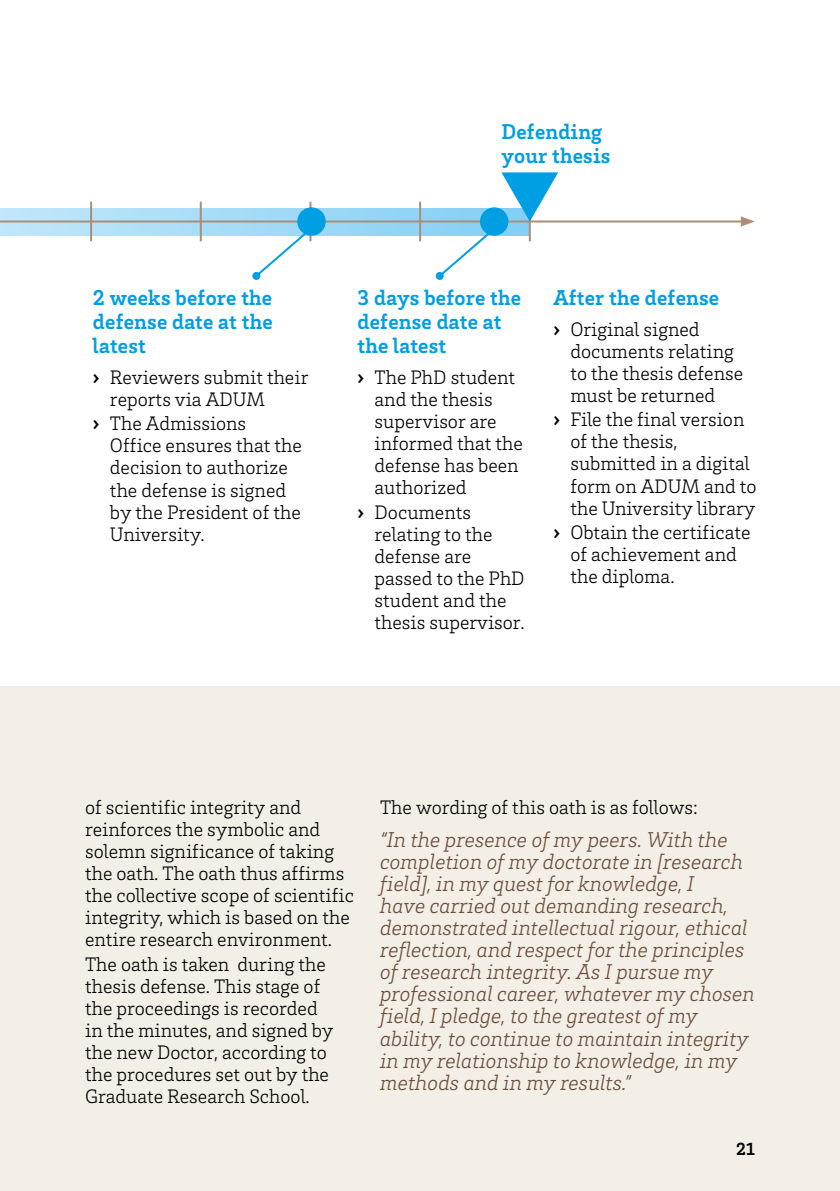
<style>
.page{position:relative;width:840px;height:1191px;background:#fff}
.page>*{position:absolute;margin:0;border:0;box-sizing:border-box;transform-origin:0 0}
.t1{font:italic 300 22px/22px "Brix Slab";color:#6a4f3e}
.t2{font:700 22px/24px "Brix Slab";letter-spacing:.01em;color:#009ee3}
.t3{font:300 20px/22px "Brix Slab";color:#000}
.t4{font:700 18px "Brix Slab";color:#000}
.s1{font-weight:700}
</style>
<div class="page">
<div style="left:0;top:686px;width:839px;height:505px;background:#f3efe7"></div>
<svg style="left:0;top:208px;width:436px;height:27px;background:#a8dbf4"></svg>
<hr style="left:90px;top:202px;width:2px;height:39px;background:#ac8e77">
<hr style="left:200px;top:202px;width:2px;height:39px;background:#ac8e77">
<hr style="left:309px;top:202px;width:2px;height:39px;background:#ac8e77">
<hr style="left:419px;top:202px;width:2px;height:39px;background:#ac8e77">
<hr style="left:0;top:220px;width:743px;height:2px;background:#ab8e77">
<svg style="left:740px;top:216px;width:14px;height:11px"></svg>
<div style="left:297px;top:207px;width:28px;height:29px;background:#009ee3;border-radius:50%"></div>
<svg style="left:436px;top:172px;width:122px;height:107px"></svg>
<div style="left:435px;top:272px;width:8px;height:8px;background:#009ee3;border-radius:50%"></div>
<svg style="left:253px;top:226px;width:60px;height:53px"></svg>
<div style="left:252px;top:272px;width:8px;height:8px;background:#009ee3;border-radius:50%"></div>
<p class="t2" style="left:93px;top:285px;width:181px;text-align:justify">2 weeks before the defense date at the latest</p>
<p class="t3" style="left:110px;top:365px;width:200px;text-indent:-17px"><span class="s1">›</span> Reviewers submit their reports via ADUM</p>
<p class="t3" style="left:110px;top:412px;width:193px;text-indent:-17px"><span class="s1">›</span> The Admissions<br>Office ensures that the decision to authorize the defense is signed by the President of the<br>University.</p>
<p class="t2" style="left:501px;top:119px;width:110px">Defending your thesis</p>
<p class="t2" style="left:357px;top:285px;width:165px">3 days before the defense date at the latest</p>
<p class="t3" style="left:374px;top:365px;width:150px;text-indent:-17px"><span class="s1">›</span> The PhD student and the thesis supervisor are informed that the defense has been authorized</p>
<p class="t3" style="left:374px;top:500px;width:151px;text-indent:-17px"><span class="s1">›</span> Documents relating to the defense are passed to the PhD student and the thesis supervisor.</p>
<p class="t2" style="left:553px;top:285px;width:167px">After the defense</p>
<p class="t3" style="left:570px;top:317px;width:174px;text-indent:-17px"><span class="s1">›</span> Original signed documents relating to the thesis defense must be returned</p>
<p class="t3" style="left:570px;top:408px;width:187px;text-indent:-17px"><span class="s1">›</span> File the final version of the thesis, submitted in a digital form on ADUM and to the University library</p>
<p class="t3" style="left:570px;top:521px;width:182px;text-indent:-17px"><span class="s1">›</span> Obtain the certificate of achievement and the diploma.</p>
<p class="t3" style="left:85px;top:795px;width:270px">of scientific integrity and reinforces the symbolic and solemn significance of taking the oath. The oath thus affirms the collective scope of scientific integrity, which is based on the entire research environment.</p>
<p class="t3" style="left:85px;top:952px;width:250px">The oath is taken during the thesis defense. This stage of the proceedings is recorded in the minutes, and signed by the new Doctor, according to the procedures set out by the<br>Graduate Research School.</p>
<p class="t3" style="left:380px;top:795px;width:319px">The wording of this oath is as follows:</p>
<p class="t1" style="left:380px;top:828px;width:376px">“In the presence of my peers. With the completion of my doctorate in [research field], in my quest for knowledge, I<br>have carried out demanding research, demonstrated intellectual rigour, ethical reflection, and respect for the principles of research integrity. As I pursue my professional career, whatever my chosen field, I pledge, to the greatest of my ability, to continue to maintain integrity in my relationship to knowledge, in my methods and in my results.”</p>
<p class="t4" style="left:735px;top:1137px;width:20px">21</p>
</div>
